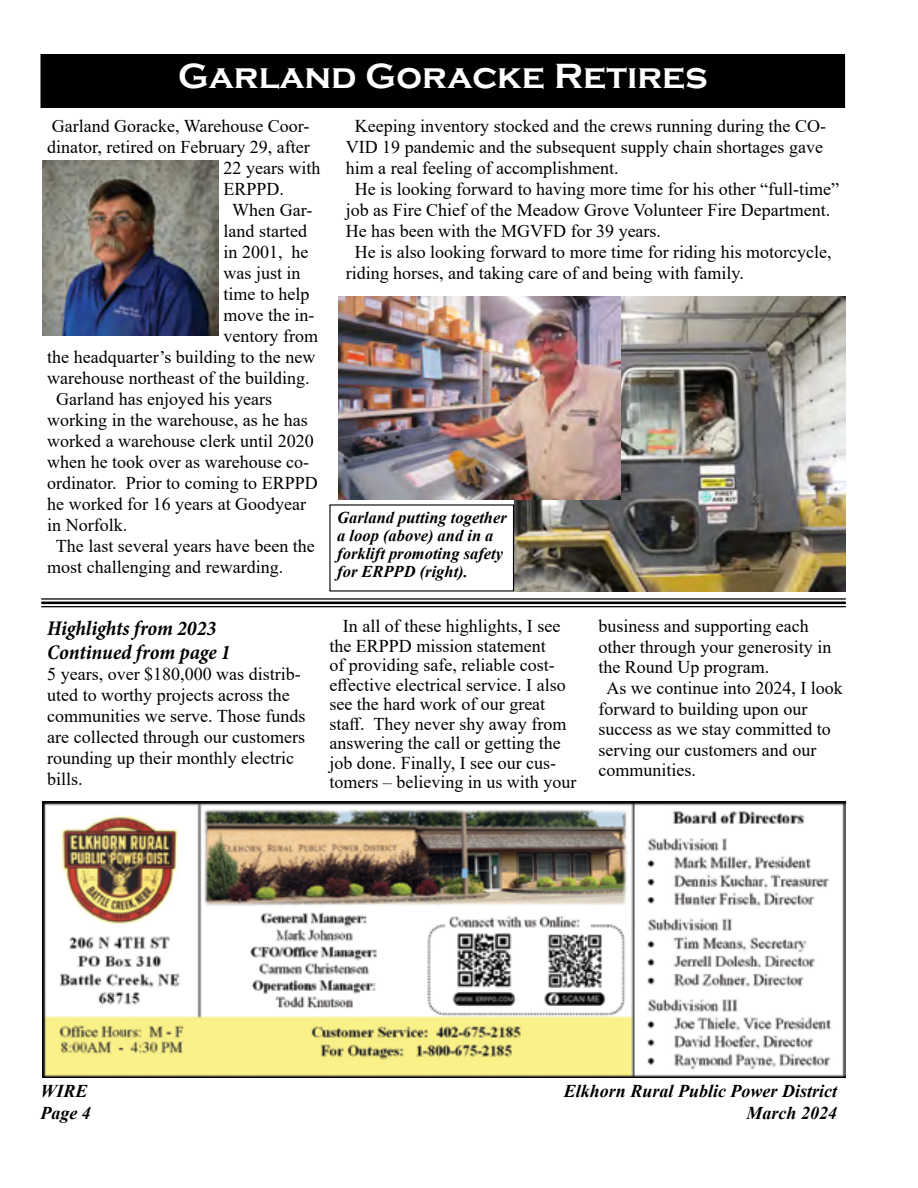
<style>
.page{position:relative;width:918px;height:1188px;background:#fff}
.page>*{position:absolute;margin:0;border:0;box-sizing:border-box;transform-origin:0 0}
.t1{font:700 36px "Copperplate Gothic";color:#fff}
.t2{font:italic 700 condensed 21px/24px "Minion Pro";letter-spacing:-.005em;color:#000}
.t3{font:18px/19.5px "Times New Roman";color:#000}
.t4{font:italic 700 18px "Times New Roman";color:#000}
.t5{font:italic 700 16.5px/18px "Times New Roman";color:#000}
</style>
<div class="page">
<div style="left:41px;top:55px;width:803px;height:52px;background:#000"></div>
<div style="left:40px;top:54px;width:805px;height:54px;border:2px solid #000"></div>
<hr style="left:41px;top:598px;width:805px;height:2px;background:#000">
<hr style="left:41px;top:602px;width:805px;height:2px;background:#000">
<hr style="left:41px;top:606px;width:805px;height:1px;background:#000">
<img style="left:43px;top:802px;width:802px;height:275px">
<img style="left:42px;top:161px;width:176px;height:175px">
<img style="left:514px;top:297px;width:331px;height:295px">
<img style="left:339px;top:297px;width:282px;height:202px">
<h1 class="t1" style="left:178px;top:56px;width:531px">Garland Goracke Retires</h1>
<p class="t3" style="left:355px;top:116px;width:473px">Keeping inventory stocked and the crews running during the CO-</p>
<p class="t3" style="left:346px;top:137px;width:479px">VID 19 pandemic and the subsequent supply chain shortages gave</p>
<p class="t3" style="left:346px;top:158px;width:274px">him a real feeling of accomplishment.</p>
<p class="t3" style="left:355px;top:179px;width:486px">He is looking forward to having more time for his other “full-time”</p>
<p class="t3" style="left:346px;top:200px;width:486px">job as Fire Chief of the Meadow Grove Volunteer Fire Department.</p>
<p class="t3" style="left:346px;top:221px;width:317px">He has been with the MGVFD for 39 years.</p>
<p class="t3" style="left:355px;top:242px;width:478px">He is also looking forward to more time for riding his motorcycle,</p>
<p class="t3" style="left:346px;top:263px;width:400px">riding horses, and taking care of and being with family.</p>
<p class="t3" style="left:52px;top:115px;width:259px">Garland Goracke, Warehouse Coor-</p>
<p class="t3" style="left:47px;top:136px;width:264px">dinator, retired on February 29, after</p>
<p class="t3" style="left:224px;top:157px;width:98px">22 years with</p>
<p class="t3" style="left:224px;top:178px;width:62px">ERPPD.</p>
<p class="t3" style="left:232px;top:199px;width:82px">When Gar-</p>
<p class="t3" style="left:224px;top:220px;width:85px">land started</p>
<p class="t3" style="left:224px;top:241px;width:86px">in 2001, he</p>
<p class="t3" style="left:224px;top:262px;width:79px">was just in</p>
<p class="t3" style="left:224px;top:283px;width:88px">time to help</p>
<p class="t3" style="left:224px;top:304px;width:92px">move the in-</p>
<p class="t3" style="left:224px;top:325px;width:96px">ventory from</p>
<p class="t3" style="left:47px;top:346px;width:270px">the headquarter’s building to the new</p>
<p class="t3" style="left:47px;top:367px;width:264px">warehouse northeast of the building.</p>
<p class="t3" style="left:56px;top:388px;width:217px">Garland has enjoyed his years</p>
<p class="t3" style="left:47px;top:409px;width:262px">working in the warehouse, as he has</p>
<p class="t3" style="left:47px;top:430px;width:268px">worked a warehouse clerk until 2020</p>
<p class="t3" style="left:47px;top:451px;width:263px">when he took over as warehouse co-</p>
<p class="t3" style="left:47px;top:472px;width:272px">ordinator. Prior to coming to ERPPD</p>
<p class="t3" style="left:47px;top:493px;width:260px">he worked for 16 years at Goodyear</p>
<p class="t3" style="left:47px;top:514px;width:81px">in Norfolk.</p>
<p class="t3" style="left:56px;top:535px;width:260px">The last several years have been the</p>
<p class="t3" style="left:47px;top:556px;width:237px">most challenging and rewarding.</p>
<p class="t5" style="left:337px;top:508px;width:171px">Garland putting together a loop (above) and in a forklift promoting safety for ERPPD (right).</p>
<p class="t2" style="left:47px;top:616px;width:185px">Highlights from 2023<br>Continued from page 1</p>
<p class="t3" style="left:47px;top:663px;width:260px;line-height:21px">5 years, over $180,000 was distrib&shy;uted to worthy projects across the communities we serve. Those funds are collected through our customers rounding up their monthly electric bills.</p>
<p class="t3" style="left:329px;top:616px;width:248px;text-indent:14px">In all of these highlights, I see the ERPPD mission statement<br>of providing safe, reliable cost&shy;effective electrical service. I also see the hard work of our great staff. They never shy away from answering the call or getting the job done. Finally, I see our cus&shy;tomers – believing in us with your</p>
<p class="t3" style="left:598px;top:616px;width:212px">business and supporting each</p>
<p class="t3" style="left:598px;top:636px;width:234px">other through your generosity in</p>
<p class="t3" style="left:598px;top:657px;width:172px">the Round Up program.</p>
<p class="t3" style="left:606px;top:678px;width:238px">As we continue into 2024, I look</p>
<p class="t3" style="left:598px;top:698px;width:210px">forward to building upon our</p>
<p class="t3" style="left:598px;top:719px;width:234px">success as we stay committed to</p>
<p class="t3" style="left:598px;top:739px;width:219px">serving our customers and our</p>
<p class="t3" style="left:598px;top:760px;width:99px">communities.</p>
<p class="t4" style="left:40px;top:1079px;width:49px">WIRE</p>
<p class="t4" style="left:564px;top:1079px;width:275px">Elkhorn Rural Public Power District</p>
<p class="t4" style="left:40px;top:1100px;width:52px">Page 4</p>
<p class="t4" style="left:746px;top:1100px;width:92px">March 2024</p>
</div>
